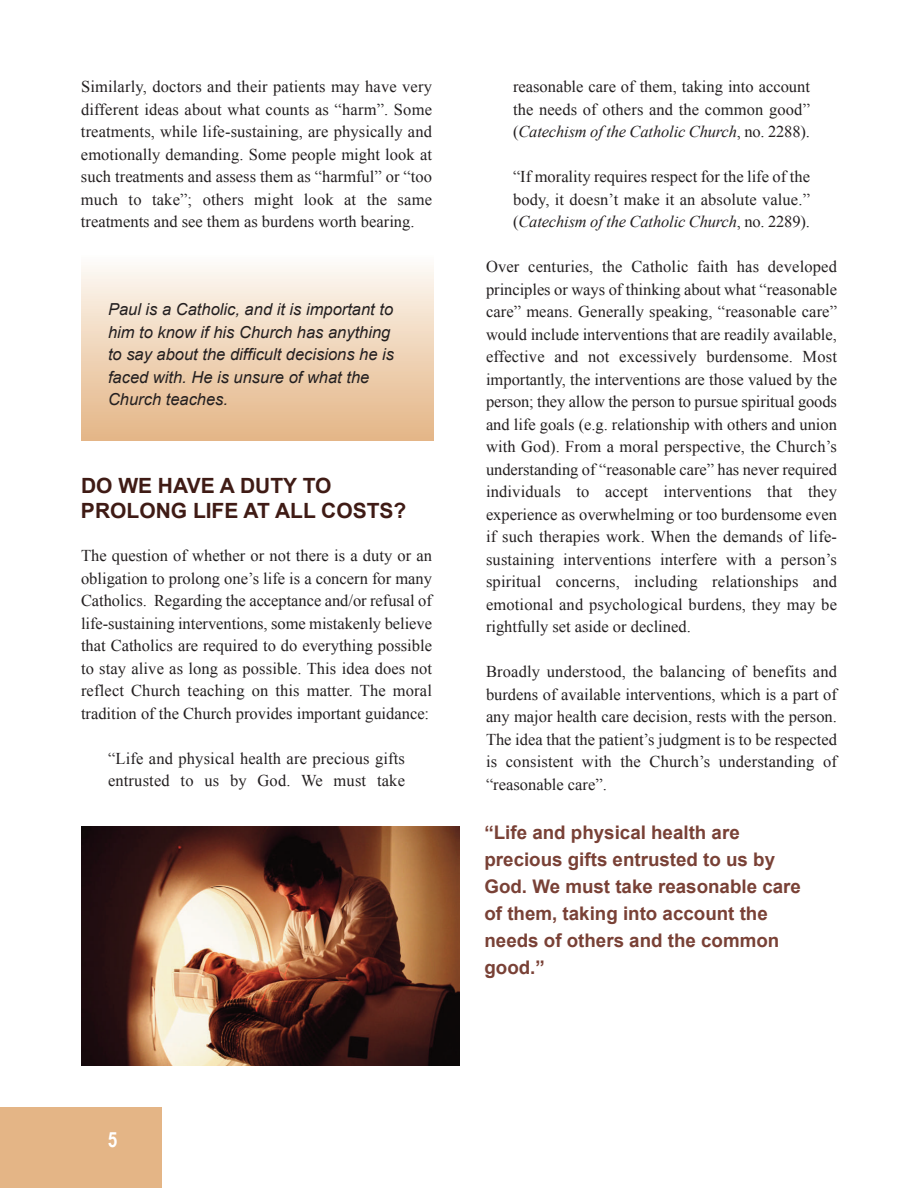
<style>
.page{position:relative;width:918px;height:1188px;background:#fff}
.page>*{position:absolute;margin:0;border:0;box-sizing:border-box;transform-origin:0 0}
.t1{font:700 21px/25.2px "Arial";color:#3f1b15}
.t2{font:700 21px "Arial Narrow";color:#fff}
.t3{font:700 18.75px/27px "Arial";color:#794136}
.t4{font:16.5px/22.5px "Times New Roman";letter-spacing:.01em;color:#231f20;text-align:justify}
.t5{font:italic 16.5px/22.5px "Arial";color:#231f20}
.s1{font-style:italic}
</style>
<div class="page">
<div style="left:0;top:1107px;width:162px;height:81px;background:#e4b586"></div>
<img style="left:82px;top:826px;width:378px;height:240px">
<div style="left:81px;top:255px;width:352px;height:186px;background:linear-gradient(to bottom,#fefbf8,#e4b484)"></div>
<p class="t4" style="left:81px;top:76px;width:353px">Similarly, doctors and their patients may have very different ideas about what counts as “harm”. Some treatments, while life-sustaining, are physically and emotionally demanding. Some people might look at such treatments and assess them as “harmful” or “too much to take”; others might look at the same treatments and see them as burdens worth bearing.</p>
<p class="t5" style="left:108px;top:299px;width:288px">Paul is a Catholic, and it is important to him to know if his Church has anything to say about the difficult decisions he is faced with. He is unsure of what the Church teaches.</p>
<p class="t1" style="left:81px;top:473px;width:327px">do We hAve A duty to<br>Prolong liFe At All costs?</p>
<p class="t4" style="left:81px;top:545px;width:353px">The question of whether or not there is a duty or an obligation to prolong one’s life is a concern for many Catholics. Regarding the acceptance and/or refusal of life-sustaining interventions, some mistakenly believe that Catholics are required to do everything possible to stay alive as long as possible. This idea does not reflect Church teaching on this matter. The moral tradition of the Church provides important guidance:</p>
<p class="t4" style="left:108px;top:747px;width:299px">“Life and physical health are precious gifts entrusted to us by God. We must take</p>
<p class="t4" style="left:513px;top:76px;width:299px">reasonable care of them, taking into account the needs of others and the common good” (<span class="s1">Catechism of the Catholic Church</span>, no. 2288).</p>
<p class="t4" style="left:513px;top:166px;width:299px">“If morality requires respect for the life of the body, it doesn’t make it an absolute value.” (<span class="s1">Catechism of the Catholic Church</span>, no. 2289).</p>
<p class="t4" style="left:486px;top:256px;width:353px">Over centuries, the Catholic faith has developed principles or ways of thinking about what “reasonable care” means. Generally speaking, “reasonable care” would include interventions that are readily available, effective and not excessively burdensome. Most importantly, the interventions are those valued by the person; they allow the person to pursue spiritual goods and life goals (e.g. relationship with others and union with God). From a moral perspective, the Church’s understanding of “reasonable care” has never required individuals to accept interventions that they experience as overwhelming or too burdensome even if such therapies work. When the demands of life&shy;sustaining interventions interfere with a person’s spiritual concerns, including relationships and emotional and psychological burdens, they may be rightfully set aside or declined.</p>
<p class="t4" style="left:486px;top:661px;width:353px">Broadly understood, the balancing of benefits and burdens of available interventions, which is a part of any major health care decision, rests with the person.<br>The idea that the patient’s judgment is to be respected is consistent with the Church’s understanding of “reasonable care”.</p>
<p class="t3" style="left:484px;top:819px;width:318px">“life and physical health are precious gifts entrusted to us by god. We must take reasonable care of them, taking into account the needs of others and the common good.”</p>
<p class="t2" style="left:108px;top:1127px;width:11px">5</p>
</div>
